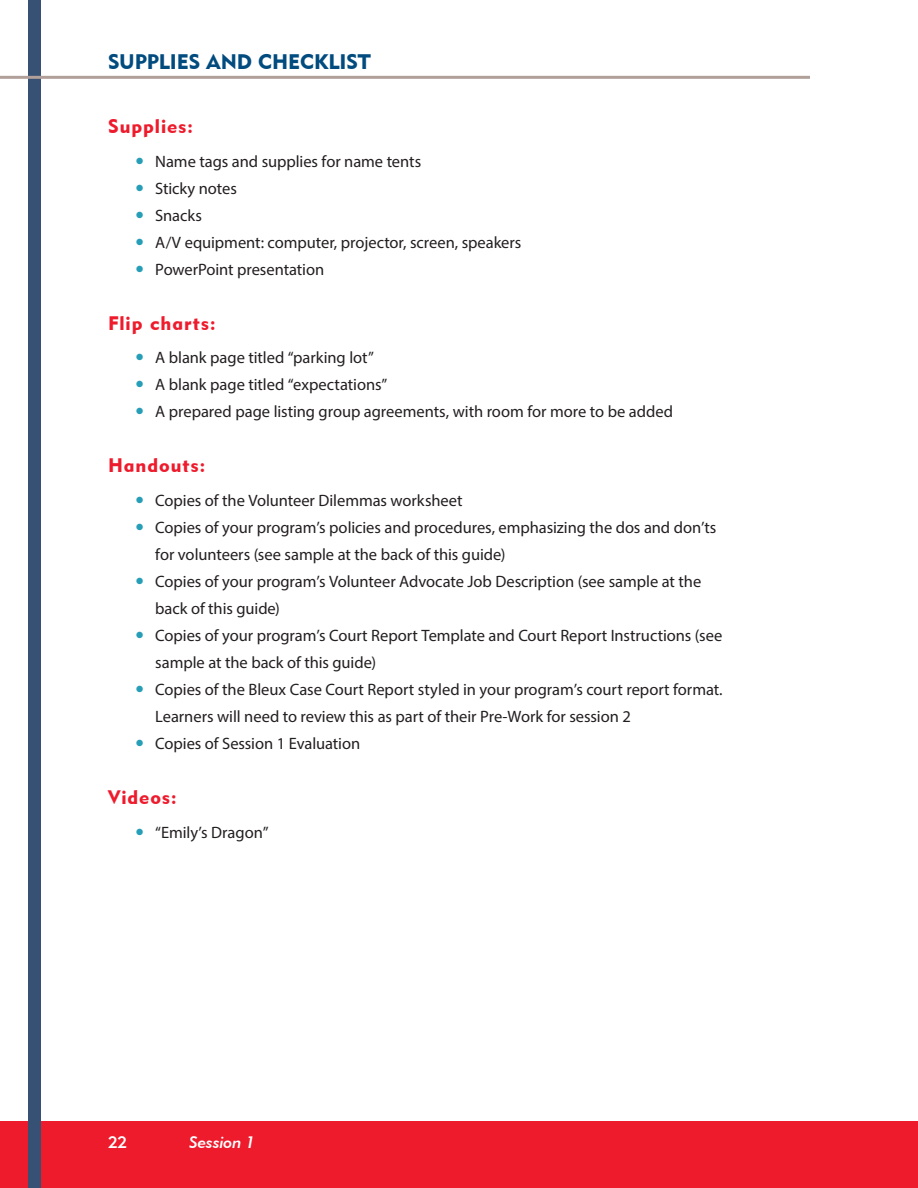
<style>
.page{position:relative;width:918px;height:1188px;background:#fff}
.page>*{position:absolute;margin:0;border:0;box-sizing:border-box;transform-origin:0 0}
.Left_Activity{font:21px "Geometric 415 BT Black A";letter-spacing:-.005em;color:#014b7e}
.t1{font:19.5px "Geometric 415 BT Black A";letter-spacing:.05em;color:#ee1b2c}
.t2{font:16.5px/27px "Myriad Pro";letter-spacing:-.005em;color:#231f20}
.t3{font:16.5px "Geometric 415 BT Medium Italic A";color:#fff}
.t4{font:16.5px "Geometric 415 BT Medium A";color:#fff}
</style>
<div class="page">
<div style="left:0;top:1121px;width:918px;height:67px;background:#ee1b2c"></div>
<div style="left:28px;top:0;width:13px;height:1188px;background:#365173"></div>
<hr style="left:0;top:76px;width:810px;height:3px;background:#b0a099">
<p class="Left_Activity" style="left:108px;top:49px;width:264px">SUPPLIES AND CHECKLIST</p>
<h2 class="t1" style="left:108px;top:114px;width:87px">Supplies:</h2>
<p class="t2" style="left:155px;top:147px;width:268px">Name tags and supplies for name tents</p>
<p class="t2" style="left:155px;top:174px;width:83px">Sticky notes</p>
<p class="t2" style="left:155px;top:201px;width:48px">Snacks</p>
<p class="t2" style="left:155px;top:228px;width:368px">A/V equipment: computer, projector, screen, speakers</p>
<p class="t2" style="left:155px;top:255px;width:171px">PowerPoint presentation</p>
<h2 class="t1" style="left:108px;top:311px;width:109px">Flip charts:</h2>
<p class="t2" style="left:155px;top:344px;width:220px">A blank page titled “parking lot”</p>
<p class="t2" style="left:155px;top:371px;width:234px">A blank page titled “expectations”</p>
<p class="t2" style="left:155px;top:398px;width:519px">A prepared page listing group agreements, with room for more to be added</p>
<h2 class="t1" style="left:108px;top:453px;width:99px">Handouts:</h2>
<p class="t2" style="left:155px;top:487px;width:309px">Copies of the Volunteer Dilemmas worksheet</p>
<p class="t2" style="left:155px;top:514px;width:563px">Copies of your program’s policies and procedures, emphasizing the dos and don’ts for volunteers (see sample at the back of this guide)</p>
<p class="t2" style="left:155px;top:568px;width:548px">Copies of your program’s Volunteer Advocate Job Description (see sample at the back of this guide)</p>
<p class="t2" style="left:155px;top:622px;width:569px">Copies of your program’s Court Report Template and Court Report Instructions (see sample at the back of this guide)</p>
<p class="t2" style="left:155px;top:676px;width:569px">Copies of the Bleux Case Court Report styled in your program’s court report format.<br>Learners will need to review this as part of their Pre-Work for session 2</p>
<p class="t2" style="left:155px;top:730px;width:207px">Copies of Session 1 Evaluation</p>
<h2 class="t1" style="left:108px;top:785px;width:70px">Videos:</h2>
<p class="t2" style="left:155px;top:818px;width:115px">“Emily’s Dragon”</p>
<p class="t4" style="left:108px;top:1132px;width:21px">22</p>
<p class="t3" style="left:189px;top:1132px;width:68px">Session 1</p>
</div>
